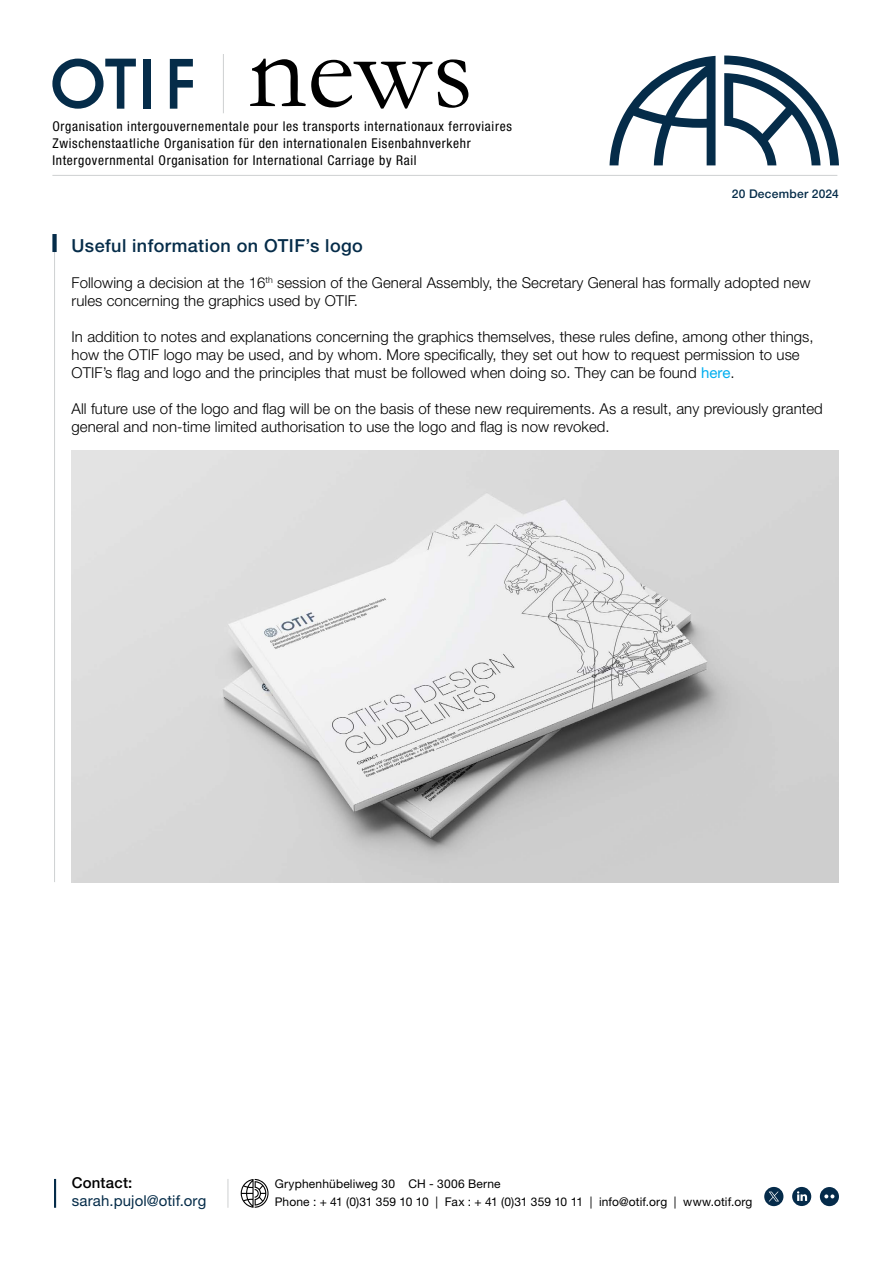
<style>
.page{position:relative;width:893px;height:1263px;background:#fff}
.page>*{position:absolute;margin:0;border:0;box-sizing:border-box;transform-origin:0 0}
.t1{font:500 18px "Helvetica Neue LT Std";letter-spacing:.025em;color:#052c49}
.t2{font:300 15px/18px "Helvetica Neue LT Std";letter-spacing:.005em;color:#000}
.t3{font:15px "Helvetica Neue LT Std";letter-spacing:.01em;color:#052c49}
.t4{font:500 15px "Helvetica Neue LT Std";letter-spacing:.01em;color:#000}
.t5{font:condensed 13.5px/17px "Helvetica Neue LT Std";letter-spacing:.05em;color:#000}
.t6{font:12px/18px "Helvetica Neue LT Std";letter-spacing:.01em;color:#000}
.t7{font:500 12px "Helvetica Neue LT Std";letter-spacing:.025em;color:#052c49}
.s1{font-weight:400;color:#00aeef}
</style>
<div class="page">
<svg style="left:52px;top:59px;width:84px;height:50px"></svg>
<div style="left:143px;top:59px;width:8px;height:50px;background:#052c49"></div>
<svg style="left:170px;top:59px;width:23px;height:50px"></svg>
<svg style="left:250px;top:59px;width:182px;height:50px"></svg>
<svg style="left:438px;top:59px;width:30px;height:49px"></svg>
<hr style="left:223px;top:54px;width:1px;height:59px;background:#d1d3d4">
<hr style="left:52px;top:175px;width:785px;height:1px;background:#d1d3d4">
<svg style="left:724px;top:56px;width:115px;height:109px"></svg>
<svg style="left:609px;top:56px;width:106px;height:109px"></svg>
<hr style="left:54px;top:1179px;width:2px;height:29px;background:#052c49">
<svg style="left:227px;top:1179px;width:1px;height:29px"></svg>
<svg style="left:241px;top:1179px;width:28px;height:29px"></svg>
<hr style="left:54px;top:252px;width:1px;height:630px;background:#d1d3d4">
<div style="left:52px;top:234px;width:5px;height:18px;background:#052c49"></div>
<svg style="left:792px;top:1187px;width:19px;height:19px"></svg>
<svg style="left:820px;top:1187px;width:19px;height:19px"></svg>
<svg style="left:764px;top:1187px;width:19px;height:19px"></svg>
<img style="left:72px;top:450px;width:767px;height:432px">
<p class="t5" style="left:52px;top:118px;width:461px">Organisation intergouvernementale pour les transports internationaux ferroviaires<br>Zwischenstaatliche Organisation für den internationalen Eisenbahnverkehr<br>Intergovernmental Organisation for International Carriage by Rail</p>
<p class="t7" style="left:732px;top:187px;width:109px">20 December 2024</p>
<p class="t1" style="left:72px;top:235px;width:293px">Useful information on OTIF’s logo</p>
<p class="t2" style="left:72px;top:273px;width:741px">Following a decision at the 16<sup>th</sup> session of the General Assembly, the Secretary General has formally adopted new rules concerning the graphics used by OTIF.</p>
<p class="t2" style="left:72px;top:327px;width:744px">In addition to notes and explanations concerning the graphics themselves, these rules define, among other things, how the OTIF logo may be used, and by whom. More specifically, they set out how to request permission to use<br>OTIF’s flag and logo and the principles that must be followed when doing so. They can be found <span class="s1">here</span>.</p>
<p class="t2" style="left:72px;top:399px;width:753px">All future use of the logo and flag will be on the basis of these new requirements. As a result, any previously granted general and non-time limited authorisation to use the logo and flag is now revoked.</p>
<p class="t4" style="left:72px;top:1174px;width:62px">Contact:</p>
<p class="t3" style="left:72px;top:1192px;width:136px">sarah.pujol@otif.org</p>
<p class="t6" style="left:275px;top:1175px;width:479px">Gryphenhübeliweg 30 CH - 3006 Berne<br>Phone : + 41 (0)31 359 10 10 | Fax : + 41 (0)31 359 10 11 | info@otif.org | www.otif.org</p>
</div>
